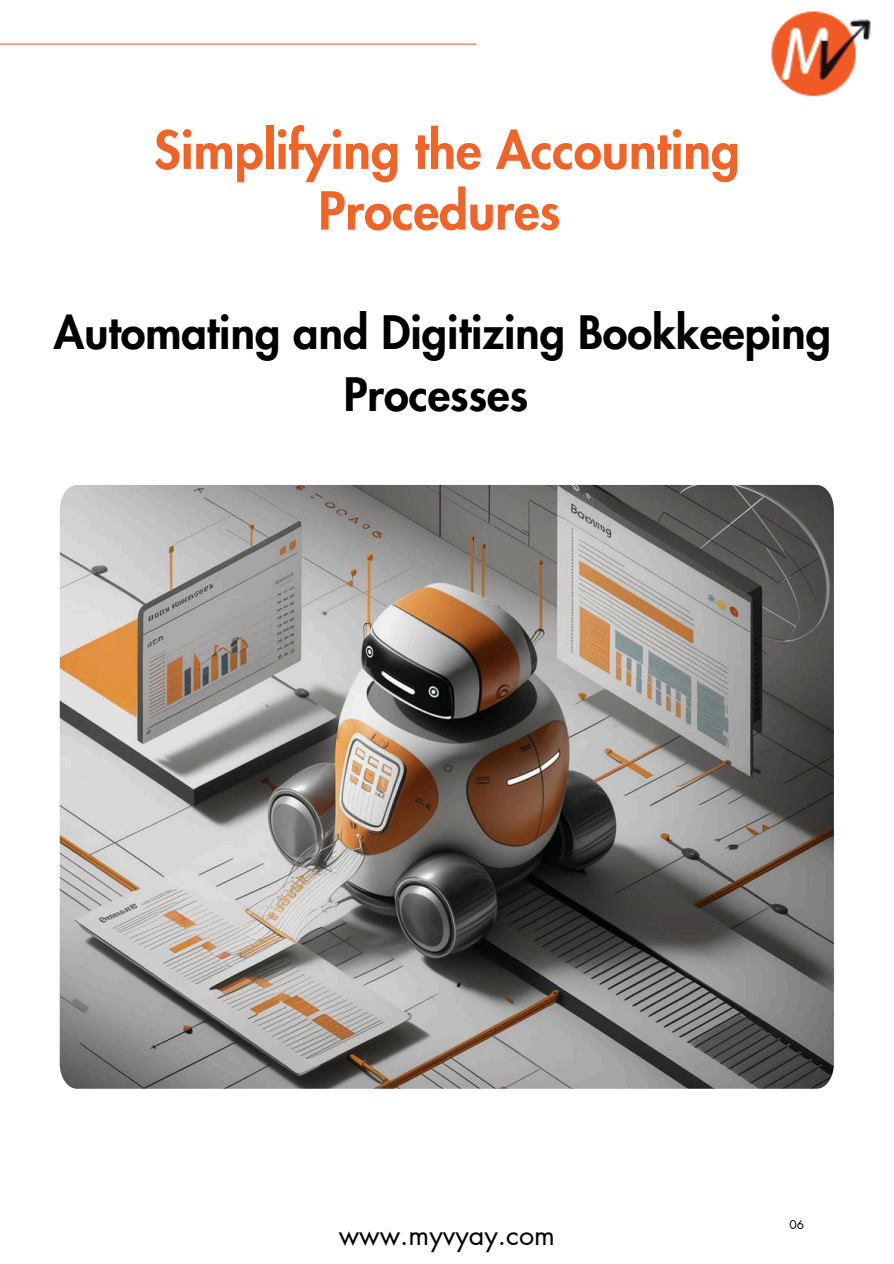
<style>
.page{position:relative;width:894px;height:1264px;background:#fff}
.page>*{position:absolute;margin:0;border:0;box-sizing:border-box;transform-origin:0 0}
.t1{font:800 51px/60.8px "Futura LT Pro";color:#ed652b;text-align:center}
.t2{font:800 45px/61.8px "Futura LT Pro";color:#010101;text-align:center}
.t3{font:27px "Futura LT Pro";color:#000}
.t4{font:12px "Futura LT Pro";color:#000}
</style>
<div class="page">
<hr style="left:0;top:44px;width:476px;height:1px;background:#ed652b">
<img style="left:60px;top:485px;width:773px;height:603px">
<img style="left:771px;top:11px;width:98px;height:86px">
<p class="t1" style="left:154px;top:122px;width:587px">Simplifying the Accounting<br>Procedures</p>
<p class="t2" style="left:54px;top:303px;width:778px">Automating and Digitizing Bookkeeping<br>Processes</p>
<h2 class="t3" style="left:338px;top:1223px;width:218px">www.myvyay.com</h2>
<h1 class="t4" style="left:789px;top:1219px;width:16px">06</h1>
</div>
